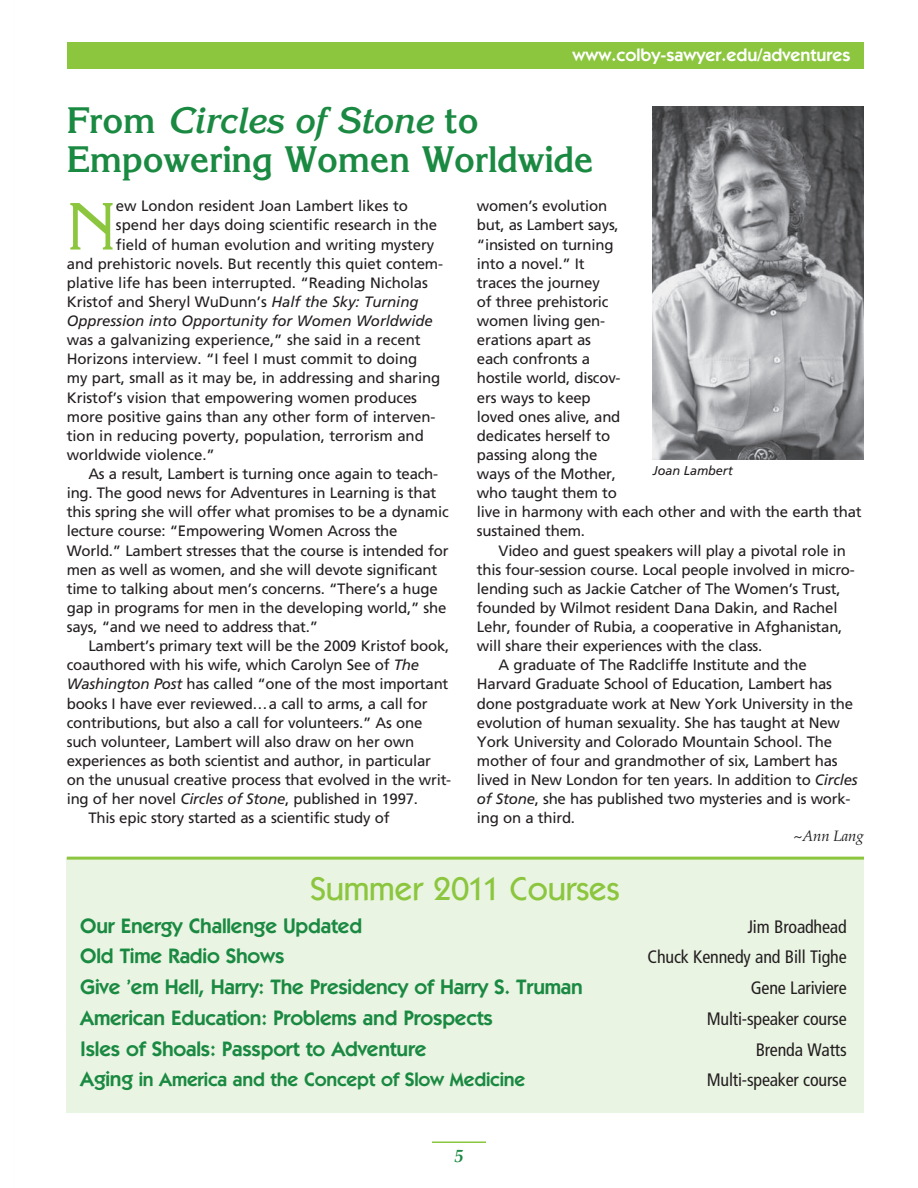
<style>
.page{position:relative;width:918px;height:1188px;background:#fff}
.page>*{position:absolute;margin:0;border:0;box-sizing:border-box;transform-origin:0 0}
.t1{font:65.1px "Korinna Std";color:#8bc63e}
.t2{font:700 36px/39px "Korinna Std";letter-spacing:-.01em;color:#1a8941}
.t3{font:500 33px "ITC Kabel Std";letter-spacing:-.01em;color:#8bc63e}
.t4{font:600 21px "ITC Kabel Std";letter-spacing:-.01em;color:#1a8941}
.t5{font:600 19.5px "ITC Kabel Std";letter-spacing:-.01em;color:#1a8941}
.t6{font:condensed 18px "Frutiger LT Std";letter-spacing:-.01em;color:#231f20}
.t7{font:600 18px "ITC Kabel Std";color:#fff}
.t8{font:italic 700 18px "Palatino LT Std";color:#1a8941}
.t9{font:15px/19px "Frutiger LT Std";letter-spacing:-.015em;color:#231f20}
.t10{font:italic 15px "Frutiger LT Std";letter-spacing:-.005em;color:#231f20}
.t11{font:italic 15px "Palatino LT Std";letter-spacing:-.01em;color:#231f20}
.t12{font:italic 12.75px "Frutiger LT Std";letter-spacing:-.01em;color:#231f20}
.s1{font-style:italic}
.s2{font-size:21px}
</style>
<div class="page">
<div style="left:67px;top:858px;width:797px;height:255px;background:#eaf4e3"></div>
<hr style="left:67px;top:857px;width:797px;height:3px;background:#8bc63e">
<div style="left:68px;top:42px;width:796px;height:27px;background:#8bc63e"></div>
<hr style="left:432px;top:1142px;width:54px;height:1px;background:#8bc63e">
<img style="left:653px;top:107px;width:211px;height:352px">
<p class="t7" style="left:573px;top:44px;width:279px">www.colby-sawyer.edu/adventures</p>
<h2 class="t2" style="left:67px;top:100px;width:528px">From <span class="s1">Circles of Stone</span> to<br>Empowering Women Worldwide</h2>
<h1 class="t1" style="left:67px;top:186px;width:51px">N</h1>
<p class="t9" style="left:116px;top:197px;width:294px">ew London resident Joan Lambert likes to</p>
<p class="t9" style="left:477px;top:197px;width:386px">women’s evolution<br>but, as Lambert says,<br>“insisted on turning<br>into a novel.” It<br>traces the journey<br>of three prehistoric<br>women living gen-<br>erations apart as<br>each confronts a<br>hostile world, discov-<br>ers ways to keep<br>loved ones alive, and<br>dedicates herself to<br>passing along the<br>ways of the Mother,<br>who taught them to<br>live in harmony with each other and with the earth that sustained them.</p>
<p class="t9" style="left:499px;top:541px;width:349px">Video and guest speakers will play a pivotal role in</p>
<p class="t9" style="left:477px;top:560px;width:379px">this four-session course. Local people involved in micro-</p>
<p class="t9" style="left:477px;top:579px;width:365px">lending such as Jackie Catcher of The Women’s Trust,</p>
<p class="t9" style="left:477px;top:598px;width:362px">founded by Wilmot resident Dana Dakin, and Rachel</p>
<p class="t9" style="left:477px;top:617px;width:367px">Lehr, founder of Rubia, a cooperative in Afghanistan,</p>
<p class="t9" style="left:477px;top:637px;width:287px">will share their experiences with the class.</p>
<p class="t9" style="left:499px;top:656px;width:310px">A graduate of The Radcliffe Institute and the</p>
<p class="t9" style="left:477px;top:675px;width:357px">Harvard Graduate School of Education, Lambert has</p>
<p class="t9" style="left:477px;top:694px;width:378px">done postgraduate work at New York University in the</p>
<p class="t9" style="left:477px;top:713px;width:365px">evolution of human sexuality. She has taught at New</p>
<p class="t9" style="left:477px;top:732px;width:357px">York University and Colorado Mountain School. The</p>
<p class="t9" style="left:477px;top:751px;width:362px">mother of four and grandmother of six, Lambert has</p>
<p class="t9" style="left:477px;top:770px;width:382px">lived in New London for ten years. In addition to <span class="s1">Circles</span></p>
<p class="t9" style="left:477px;top:790px;width:375px"><span class="s1">of Stone</span>, she has published two mysteries and is work-</p>
<p class="t9" style="left:477px;top:809px;width:100px">ing on a third.</p>
<p class="t11" style="left:794px;top:828px;width:72px">~Ann Lang</p>
<p class="t9" style="left:116px;top:216px;width:323px">spend her days doing scientific research in the</p>
<p class="t9" style="left:116px;top:235px;width:320px">field of human evolution and writing mystery</p>
<p class="t9" style="left:67px;top:254px;width:378px">and prehistoric novels. But recently this quiet contem-</p>
<p class="t9" style="left:67px;top:273px;width:363px">plative life has been interrupted. “Reading Nicholas</p>
<p class="t9" style="left:67px;top:292px;width:353px">Kristof and Sheryl WuDunn’s <span class="s1">Half the Sky: Turning</span></p>
<p class="t10" style="left:67px;top:312px;width:368px">Oppression into Opportunity for Women Worldwide</p>
<p class="t9" style="left:67px;top:330px;width:375px">was a galvanizing experience,” she said in a recent Horizons interview. “I feel I must commit to doing my part, small as it may be, in addressing and sharing Kristof’s vision that empowering women produces more positive gains than any other form of interven&shy;tion in reducing poverty, population, terrorism and worldwide violence.”</p>
<p class="t9" style="left:67px;top:464px;width:383px;text-indent:22px">As a result, Lambert is turning once again to teach&shy;ing. The good news for Adventures in Learning is that this spring she will offer what promises to be a dynamic lecture course: “Empowering Women Across the World.” Lambert stresses that the course is intended for men as well as women, and she will devote significant time to talking about men’s concerns. “There’s a huge gap in programs for men in the developing world,” she says, “and we need to address that.”</p>
<p class="t9" style="left:88px;top:637px;width:362px">Lambert’s primary text will be the 2009 Kristof book,</p>
<p class="t9" style="left:67px;top:656px;width:354px">coauthored with his wife, which Carolyn See of <span class="s1">The</span></p>
<p class="t9" style="left:67px;top:675px;width:383px"><span class="s1">Washington Post</span> has called “one of the most important</p>
<p class="t9" style="left:67px;top:694px;width:362px">books I have ever reviewed…a call to arms, a call for</p>
<p class="t9" style="left:67px;top:713px;width:357px">contributions, but also a call for volunteers.” As one</p>
<p class="t9" style="left:67px;top:732px;width:349px">such volunteer, Lambert will also draw on her own</p>
<p class="t9" style="left:67px;top:751px;width:366px">experiences as both scientist and author, in particular</p>
<p class="t9" style="left:67px;top:770px;width:386px">on the unusual creative process that evolved in the writ-</p>
<p class="t9" style="left:67px;top:790px;width:353px">ing of her novel <span class="s1">Circles of Stone</span>, published in 1997.</p>
<p class="t9" style="left:88px;top:809px;width:303px">This epic story started as a scientific study of</p>
<p class="t12" style="left:653px;top:463px;width:81px">Joan Lambert</p>
<h3 class="t3" style="left:310px;top:869px;width:312px">Summer 2011 Courses</h3>
<h3 class="t4" style="left:80px;top:913px;width:284px">Our Energy Challenge Updated</h3>
<p class="t6" style="left:748px;top:916px;width:101px">Jim Broadhead</p>
<h3 class="t4" style="left:80px;top:944px;width:206px">Old Time Radio Shows</h3>
<p class="t6" style="left:648px;top:947px;width:201px">Chuck Kennedy and Bill Tighe</p>
<h3 class="t4" style="left:80px;top:975px;width:504px">Give ’em Hell, Harry: The Presidency of Harry S. Truman</h3>
<p class="t6" style="left:751px;top:977px;width:98px">Gene Lariviere</p>
<h3 class="t4" style="left:80px;top:1005px;width:414px">American Education: Problems and Prospects</h3>
<p class="t6" style="left:707px;top:1008px;width:141px">Multi-speaker course</p>
<h3 class="t4" style="left:80px;top:1036px;width:348px">Isles of Shoals: Passport to Adventure</h3>
<p class="t6" style="left:756px;top:1039px;width:93px">Brenda Watts</p>
<h3 class="t5" style="left:80px;top:1068px;width:447px"><span class="s2">Aging</span> in America and the Concept of Slow Medicine</h3>
<p class="t6" style="left:707px;top:1070px;width:141px">Multi-speaker course</p>
<p class="t8" style="left:454px;top:1145px;width:10px">5</p>
</div>
